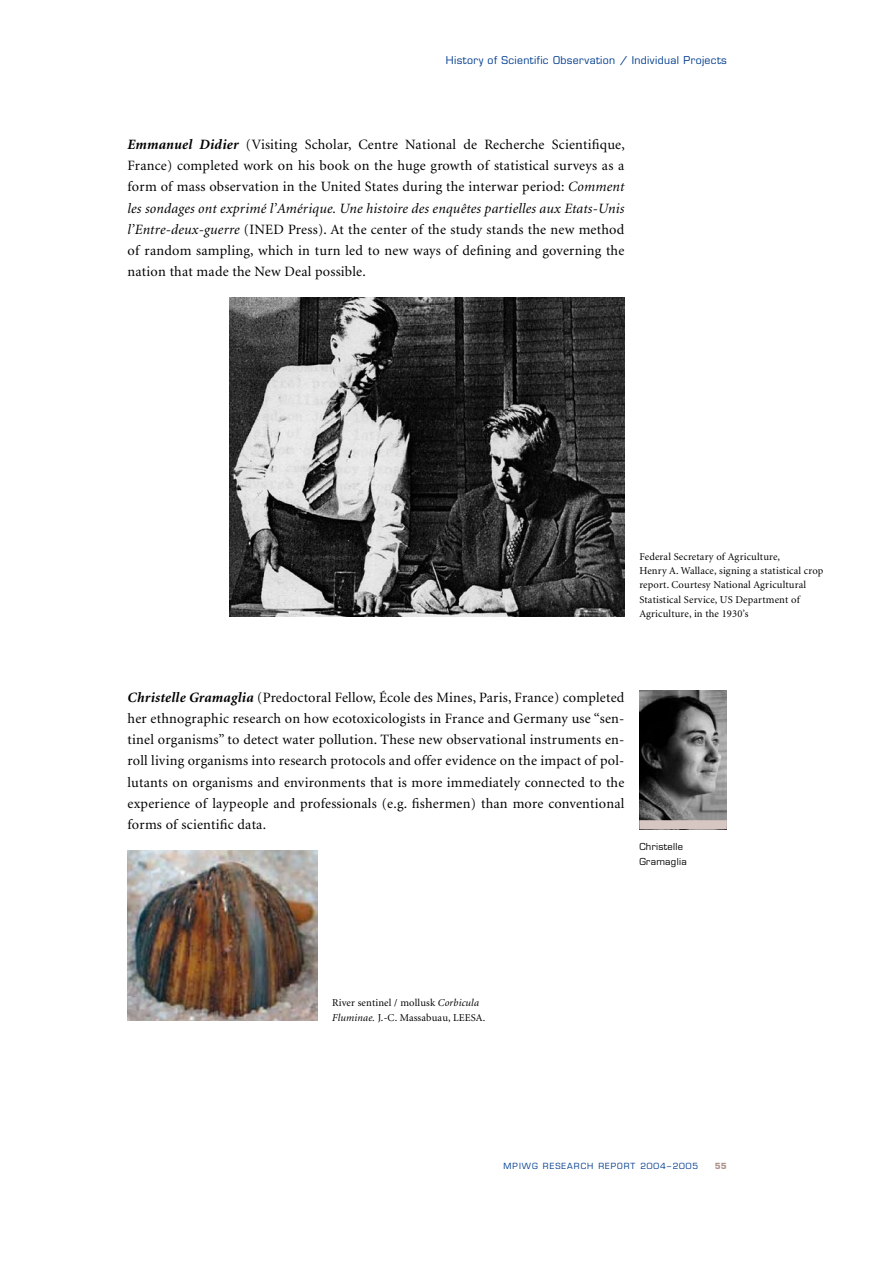
<style>
.page{position:relative;width:893px;height:1263px;background:#fff}
.page>*{position:absolute;margin:0;border:0;box-sizing:border-box;transform-origin:0 0}
.t1{font:14.25px/21.3px "Minion";letter-spacing:.015em;color:#000;text-align:justify}
.t2{font:10.5px/14.1px "Minion";letter-spacing:.015em;color:#000}
.t3{font:10.5px "Eurostile";letter-spacing:.035em;color:#003d8f}
.t4{font:9.3px/14.1px "Eurostile";letter-spacing:.035em;color:#000}
.t5{font:8.25px "Eurostile";letter-spacing:.125em;color:#003d8f}
.t6{font:700 8.25px "Eurostile";color:#af948e}
.s1{font-weight:700;font-style:italic}
.s2{font-style:italic}
</style>
<div class="page">
<img style="left:639px;top:690px;width:88px;height:130px">
<div style="left:639px;top:820px;width:88px;height:9px;background:#d6c7c3"></div>
<img style="left:230px;top:298px;width:394px;height:319px">
<img style="left:128px;top:850px;width:189px;height:170px">
<p class="t3" style="left:446px;top:54px;width:282px">History of Scientific Observation / Individual Projects</p>
<p class="t1" style="left:128px;top:134px;width:499px"><span class="s1">Emmanuel Didier</span> (Visiting Scholar, Centre National de Recherche Scientifique, France) completed work on his book on the huge growth of statistical surveys as a form of mass observation in the United States during the interwar period: <span class="s2">Comment les sondages ont exprimé l’Amérique. Une histoire des enquêtes partielles aux Etats-Unis l’Entre-deux-guerre</span> (INED Press). At the center of the study stands the new method of random sampling, which in turn led to new ways of defining and governing the nation that made the New Deal possible.</p>
<p class="t2" style="left:639px;top:550px;width:186px">Federal Secretary of Agriculture,<br>Henry A. Wallace, signing a statistical crop report. Courtesy National Agricultural Statistical Service, US Department of Agriculture, in the 1930’s</p>
<p class="t1" style="left:128px;top:687px;width:498px"><span class="s1">Christelle Gramaglia</span> (Predoctoral Fellow, École des Mines, Paris, France) completed her ethnographic research on how ecotoxicologists in France and Germany use “sen&shy;tinel organisms” to detect water pollution. These new observational instruments en&shy;roll living organisms into research protocols and offer evidence on the impact of pol&shy;lutants on organisms and environments that is more immediately connected to the experience of laypeople and professionals (e.g. fishermen) than more conventional forms of scientific data.</p>
<p class="t4" style="left:639px;top:840px;width:49px">Christelle<br>Gramaglia</p>
<p class="t2" style="left:332px;top:996px;width:155px">River sentinel / mollusk <span class="s2">Corbicula<br>Fluminae.</span> J.-C. Massabuau, LEESA.</p>
<p class="t5" style="left:504px;top:1161px;width:196px">MPIWG Research Report 2004–2005</p>
<p class="t6" style="left:715px;top:1161px;width:14px">55</p>
</div>
